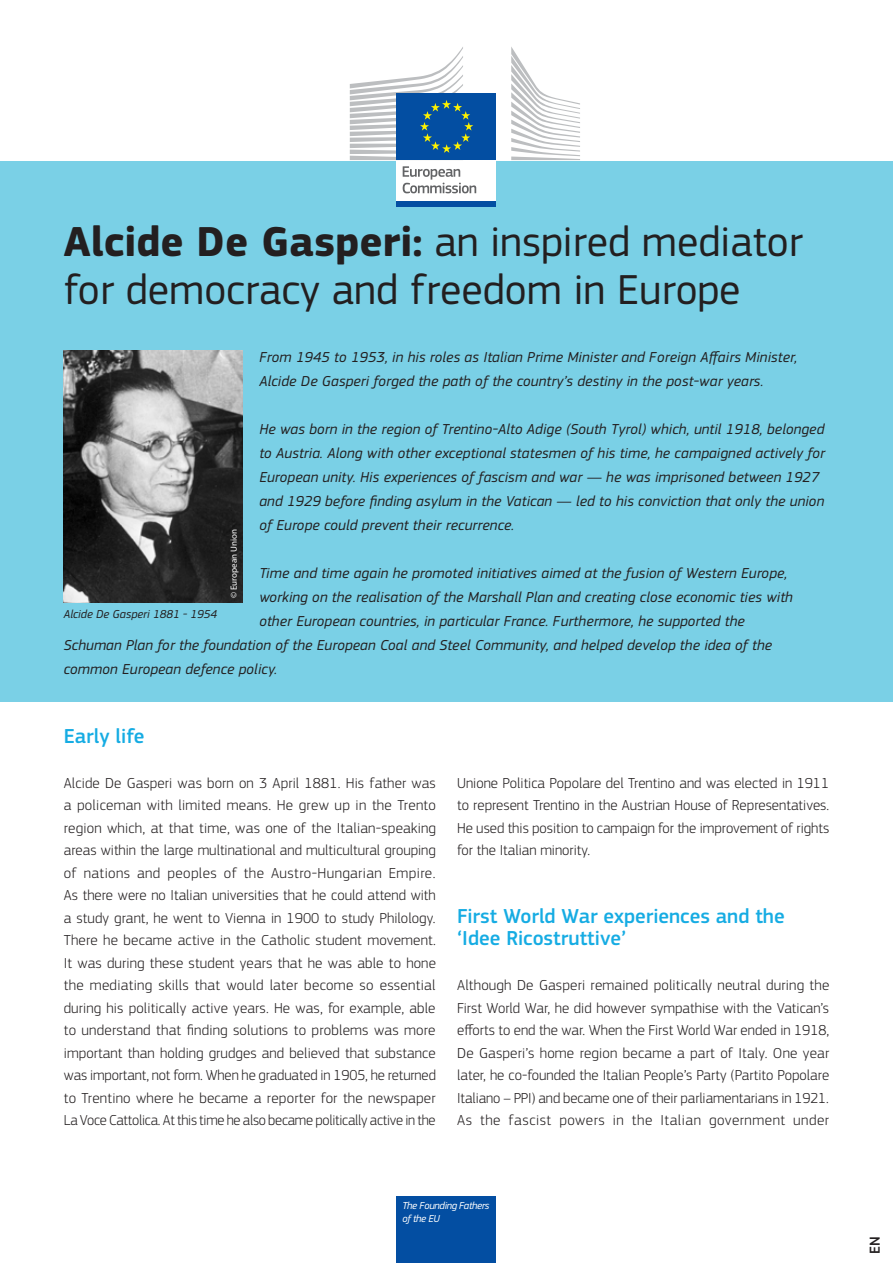
<style>
.page{position:relative;width:893px;height:1263px;background:#fff}
.page>*{position:absolute;margin:0;border:0;box-sizing:border-box;transform-origin:0 0}
.t1{font:43.5px/48px "EC Square Sans Pro";color:#231f20}
.t2{font:500 21px/22.5px "EC Square Sans Pro";color:#16ace3}
.t3{font:300 15px/22.5px "EC Square Sans Pro";color:#231f20;text-align:justify}
.t4{font:italic 15px/24px "EC Square Sans Pro";letter-spacing:.01em;color:#231f20}
.t5{font:500 15px "EC Square Sans Pro";color:#231f20}
.t6{font:italic 12px "EC Square Sans Pro";color:#231f20}
.t7{font:italic 10.5px/12.6px "EC Square Sans Pro";letter-spacing:-.03em;color:#fff}
.t8{font:9px "Myriad Pro";color:#fff}
.s1{font-weight:700}
</style>
<div class="page">
<div style="left:397px;top:1196px;width:99px;height:67px;background:#034ea2"></div>
<div style="left:0;top:160px;width:893px;height:542px;background:#7ad0e6"></div>
<img style="left:63px;top:350px;width:179px;height:252px">
<div style="left:397px;top:158px;width:99px;height:44px;background:#fff"></div>
<svg style="left:403px;top:166px;width:73px;height:27px"></svg>
<svg style="left:511px;top:47px;width:69px;height:113px"></svg>
<div style="left:397px;top:94px;width:99px;height:66px;background:#034ea2"></div>
<svg style="left:350px;top:47px;width:123px;height:113px"></svg>
<div style="left:397px;top:201px;width:99px;height:6px;background:#034ea2"></div>
<h1 class="t1" style="left:64px;top:218px;width:741px"><span class="s1">Alcide De Gasperi:</span> an inspired mediator for democracy and freedom in Europe</h1>
<p class="t4" style="left:259px;top:345px;width:539px">From 1945 to 1953, in his roles as Italian Prime Minister and Foreign Affairs Minister,<br>Alcide De Gasperi forged the path of the country’s destiny in the post-war years.</p>
<p class="t4" style="left:259px;top:417px;width:567px">He was born in the region of Trentino-Alto Adige (South Tyrol) which, until 1918, belonged to Austria. Along with other exceptional statesmen of his time, he campaigned actively for European unity. His experiences of fascism and war — he was imprisoned between 1927 and 1929 before finding asylum in the Vatican — led to his conviction that only the union of Europe could prevent their recurrence.</p>
<p class="t4" style="left:259px;top:561px;width:530px">Time and time again he promoted initiatives aimed at the fusion of Western Europe,</p>
<p class="t4" style="left:259px;top:585px;width:535px">working on the realisation of the Marshall Plan and creating close economic ties with</p>
<p class="t4" style="left:259px;top:609px;width:487px">other European countries, in particular France. Furthermore, he supported the</p>
<p class="t4" style="left:64px;top:633px;width:710px">Schuman Plan for the foundation of the European Coal and Steel Community, and helped develop the idea of the</p>
<p class="t4" style="left:64px;top:657px;width:215px">common European defence policy.</p>
<p class="t8" style="left:229px;top:598px;width:70px;rotate:-90deg">© European Union</p>
<p class="t6" style="left:64px;top:607px;width:155px">Alcide De Gasperi 1881 - 1954</p>
<h2 class="t2" style="left:64px;top:725px;width:82px">Early life</h2>
<p class="t3" style="left:64px;top:771px;width:374px">Alcide De Gasperi was born on 3 April 1881. His father was a policeman with limited means. He grew up in the Trento region which, at that time, was one of the Italian-speaking areas within the large multinational and multicultural grouping of nations and peoples of the Austro-Hungarian Empire.<br>As there were no Italian universities that he could attend with a study grant, he went to Vienna in 1900 to study Philology.<br>There he became active in the Catholic student movement.<br>It was during these student years that he was able to hone the mediating skills that would later become so essential during his politically active years. He was, for example, able to understand that finding solutions to problems was more important than holding grudges and believed that substance was important, not form. When he graduated in 1905, he returned to Trentino where he became a reporter for the newspaper La Voce Cattolica. At this time he also became politically active in the</p>
<p class="t3" style="left:457px;top:771px;width:374px">Unione Politica Popolare del Trentino and was elected in 1911 to represent Trentino in the Austrian House of Representatives.<br>He used this position to campaign for the improvement of rights for the Italian minority.</p>
<h2 class="t2" style="left:457px;top:905px;width:329px">First World War experiences and the ‘I dee Ricostruttive’</h2>
<p class="t3" style="left:457px;top:974px;width:374px">Although De Gasperi remained politically neutral during the First World War, he did however sympathise with the Vatican’s efforts to end the war. When the First World War ended in 1918, De Gasperi’s home region became a part of Italy. One year later, he co-founded the Italian People’s Party (Partito Popolare Italiano – PPI) and became one of their parliamentarians in 1921.<br>As the fascist powers in the Italian government under</p>
<p class="t7" style="left:402px;top:1199px;width:89px">The Founding Fathers of the EU</p>
<p class="t5" style="left:866px;top:1253px;width:17px;rotate:-90deg">EN</p>
</div>
